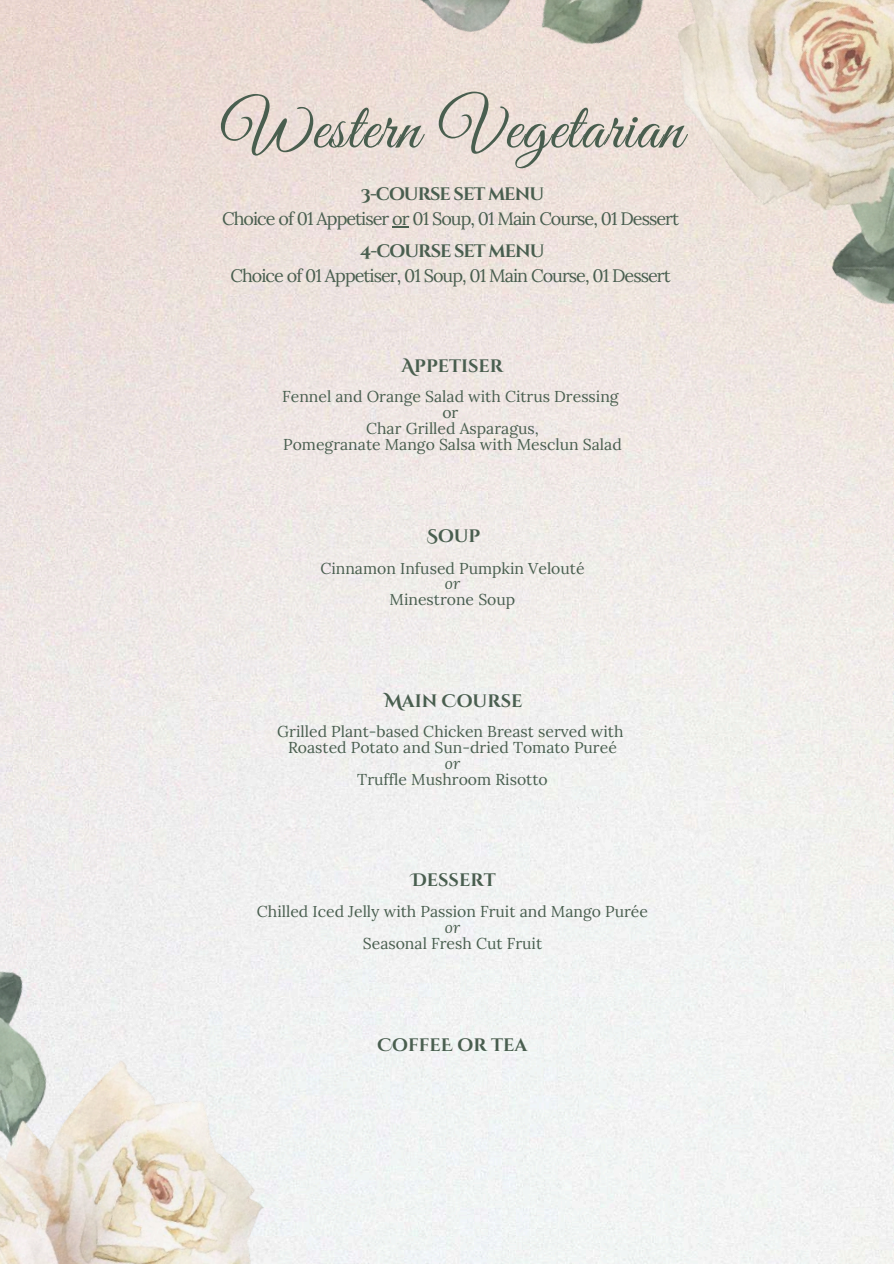
<style>
.page{position:relative;width:894px;height:1264px;background:#fff}
.page>*{position:absolute;margin:0;border:0;box-sizing:border-box;transform-origin:0 0}
.t1{font:66px "Great Vibes";letter-spacing:.02em;color:#495e4f}
.t2{font:18px "Lora";letter-spacing:-.055em;color:#495e4f}
.t3{font:700 18px "Cinzel Decorative";color:#495e4f}
.t4{font:700 18px "Cinzel Decorative";letter-spacing:-.055em;color:#495e4f}
.t5{font:15.75px/15.8px "Lora";color:#495e4f;text-align:center}
.t6{font:italic 15.75px "Lora";color:#495e4f}
</style>
<div class="page">
<img style="left:0;top:0;width:893px;height:1263px">
<img style="left:0;top:846px;width:355px;height:417px">
<img style="left:372px;top:0;width:521px;height:632px">
<svg style="left:392px;top:226px;width:16px;height:1px"></svg>
<h1 class="t1" style="left:222px;top:91px;width:462px">Western Vegetarian</h1>
<p class="t4" style="left:361px;top:183px;width:185px">3-course set menu</p>
<p class="t2" style="left:222px;top:207px;width:458px">Choice of 01 Appetiser or 01 Soup, 01 Main Course, 01 Dessert</p>
<p class="t4" style="left:360px;top:239px;width:186px">4-course set menu</p>
<p class="t2" style="left:230px;top:264px;width:442px">Choice of 01 Appetiser, 01 Soup, 01 Main Course, 01 Dessert</p>
<p class="t3" style="left:401px;top:354px;width:103px">Appetiser</p>
<p class="t5" style="left:282px;top:389px;width:341px">Fennel and Orange Salad with Citrus Dressing or<br>Char Grilled Asparagus,<br>Pomegranate Mango Salsa with Mesclun Salad</p>
<p class="t3" style="left:426px;top:524px;width:55px">Soup</p>
<p class="t5" style="left:320px;top:560px;width:266px">Cinnamon Infused Pumpkin Velouté</p>
<p class="t6" style="left:444px;top:573px;width:17px">or</p>
<p class="t5" style="left:389px;top:591px;width:127px">Minestrone Soup</p>
<p class="t3" style="left:384px;top:689px;width:139px">Main Course</p>
<p class="t5" style="left:277px;top:723px;width:347px">Grilled Plant-based Chicken Breast served with<br>Roasted Potato and Sun-dried Tomato Pureé</p>
<p class="t6" style="left:444px;top:752px;width:17px">or</p>
<p class="t5" style="left:357px;top:771px;width:192px">Truffle Mushroom Risotto</p>
<p class="t3" style="left:411px;top:868px;width:86px">Dessert</p>
<p class="t5" style="left:257px;top:903px;width:392px">Chilled Iced Jelly with Passion Fruit and Mango Purée</p>
<p class="t6" style="left:444px;top:916px;width:17px">or</p>
<p class="t5" style="left:363px;top:935px;width:181px">Seasonal Fresh Cut Fruit</p>
<p class="t3" style="left:377px;top:1032px;width:152px">CoffeE or tea</p>
</div>
